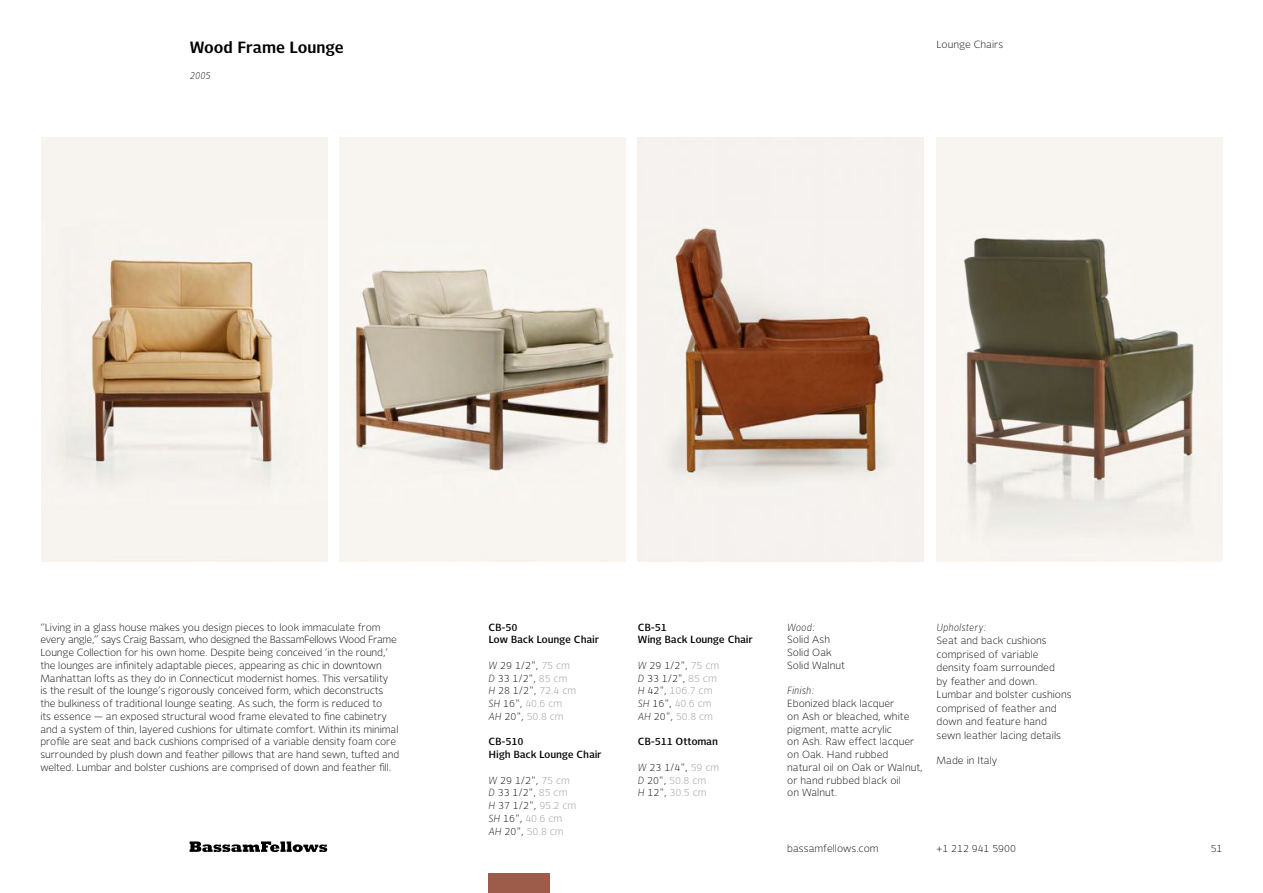
<style>
.page{position:relative;width:1263px;height:893px;background:#fff}
.page>*{position:absolute;margin:0;border:0;box-sizing:border-box;transform-origin:0 0}
.t1{font:700 16.5px "New Libris";color:#000}
.t2{font:300 10.5px/12.8px "New Libris";letter-spacing:-.01em;color:#000}
.t3{font:300 10.5px/12.8px "New Libris";color:#939598}
.t4{font:600 10.5px/12.8px "New Libris";color:#000}
.t5{font:italic 300 10.5px "New Libris";color:#000}
.s1{font-style:italic}
.s2{color:#939598}
.s3{font-style:italic;color:#000}
.s4{color:#000}
</style>
<div class="page">
<svg style="left:190px;top:841px;width:137px;height:11px"></svg>
<div style="left:489px;top:873px;width:61px;height:20px;background:#9d5b4a"></div>
<img style="left:339px;top:137px;width:286px;height:424px">
<img style="left:42px;top:137px;width:285px;height:424px">
<img style="left:936px;top:137px;width:286px;height:424px">
<img style="left:638px;top:137px;width:286px;height:424px">
<h1 class="t1" style="left:190px;top:38px;width:156px">Wood Frame Lounge</h1>
<p class="t2" style="left:936px;top:38px;width:68px">Lounge Chairs</p>
<p class="t5" style="left:190px;top:69px;width:22px">2005</p>
<p class="t2" style="left:40px;top:620px;width:361px">“Living in a glass house makes you design pieces to look immaculate from every angle,” says Craig Bassam, who designed the BassamFellows Wood Frame Lounge Collection for his own home. Despite being conceived ‘in the round,’ the lounges are infinitely adaptable pieces, appearing as chic in downtown Manhattan lofts as they do in Connecticut modernist homes. This versatility<br>is the result of the lounge’s rigorously conceived form, which deconstructs the bulkiness of traditional lounge seating. As such, the form is reduced to<br>its essence — an exposed structural wood frame elevated to fine cabinetry and a system of thin, layered cushions for ultimate comfort. Within its minimal profile are seat and back cushions comprised of a variable density foam core surrounded by plush down and feather pillows that are hand sewn, tufted and welted. Lumbar and bolster cushions are comprised of down and feather fill.</p>
<p class="t4" style="left:488px;top:620px;width:112px">CB-50<br>Low Back Lounge Chair</p>
<p class="t2" style="left:488px;top:659px;width:89px"><span class="s1">W</span> 29 1/2", <span class="s2">75 cm<br></span><span class="s1">D</span> 33 1/2", <span class="s2">85 cm<br></span><span class="s1">H</span> 28 1/2", <span class="s2">72.4 cm<br></span><span class="s1">SH</span> 16", <span class="s2">40.6 cm<br></span><span class="s1">AH</span> 20", <span class="s2">50.8 cm</span></p>
<p class="t4" style="left:488px;top:735px;width:115px">CB-510<br>High Back Lounge Chair</p>
<p class="t2" style="left:488px;top:773px;width:89px"><span class="s1">W</span> 29 1/2", <span class="s2">75 cm<br></span><span class="s1">D</span> 33 1/2", <span class="s2">85 cm<br></span><span class="s1">H</span> 37 1/2", <span class="s2">95.2 cm<br></span><span class="s1">SH</span> 16", <span class="s2">40.6 cm<br></span><span class="s1">AH</span> 20", <span class="s2">50.8 cm</span></p>
<p class="t4" style="left:638px;top:620px;width:116px">CB-51<br>Wing Back Lounge Chair</p>
<p class="t3" style="left:638px;top:659px;width:83px"><span class="s3">W</span> <span class="s4">29 1/2",</span> 75 cm<br><span class="s3">D</span> <span class="s4">33 1/2",</span> 85 cm<br><span class="s3">H</span> <span class="s4">42",</span> 106.7 cm<br><span class="s3">SH</span> <span class="s4">16",</span> 40.6 cm<br><span class="s3">AH</span> <span class="s4">20",</span> 50.8 cm</p>
<p class="t4" style="left:638px;top:735px;width:81px">CB-511 Ottoman</p>
<p class="t3" style="left:638px;top:761px;width:83px"><span class="s3">W</span> <span class="s4">23 1/4",</span> 59 cm<br><span class="s3">D</span> <span class="s4">20",</span> 50.8 cm<br><span class="s3">H</span> <span class="s4">12",</span> 30.5 cm</p>
<p class="t5" style="left:787px;top:621px;width:29px">Wood:</p>
<p class="t2" style="left:787px;top:633px;width:59px">Solid Ash<br>Solid Oak<br>Solid Walnut</p>
<p class="t5" style="left:787px;top:685px;width:29px">Finish:</p>
<p class="t2" style="left:787px;top:697px;width:137px">Ebonized black lacquer<br>on Ash or bleached, white pigment, matte acrylic<br>on Ash. Raw effect lacquer on Oak. Hand rubbed natural oil on Oak or Walnut, or hand rubbed black oil<br>on Walnut.</p>
<p class="t5" style="left:936px;top:621px;width:51px">Upholstery:</p>
<p class="t2" style="left:936px;top:634px;width:137px;line-height:13.5px">Seat and back cushions comprised of variable density foam surrounded<br>by feather and down.<br>Lumbar and bolster cushions comprised of feather and down and feature hand sewn leather lacing details</p>
<p class="t2" style="left:936px;top:754px;width:62px">Made in Italy</p>
<p class="t2" style="left:787px;top:842px;width:93px">bassamfellows.com</p>
<p class="t2" style="left:936px;top:842px;width:81px">+1 212 941 5900</p>
<p class="t2" style="left:1211px;top:842px;width:13px">51</p>
</div>
